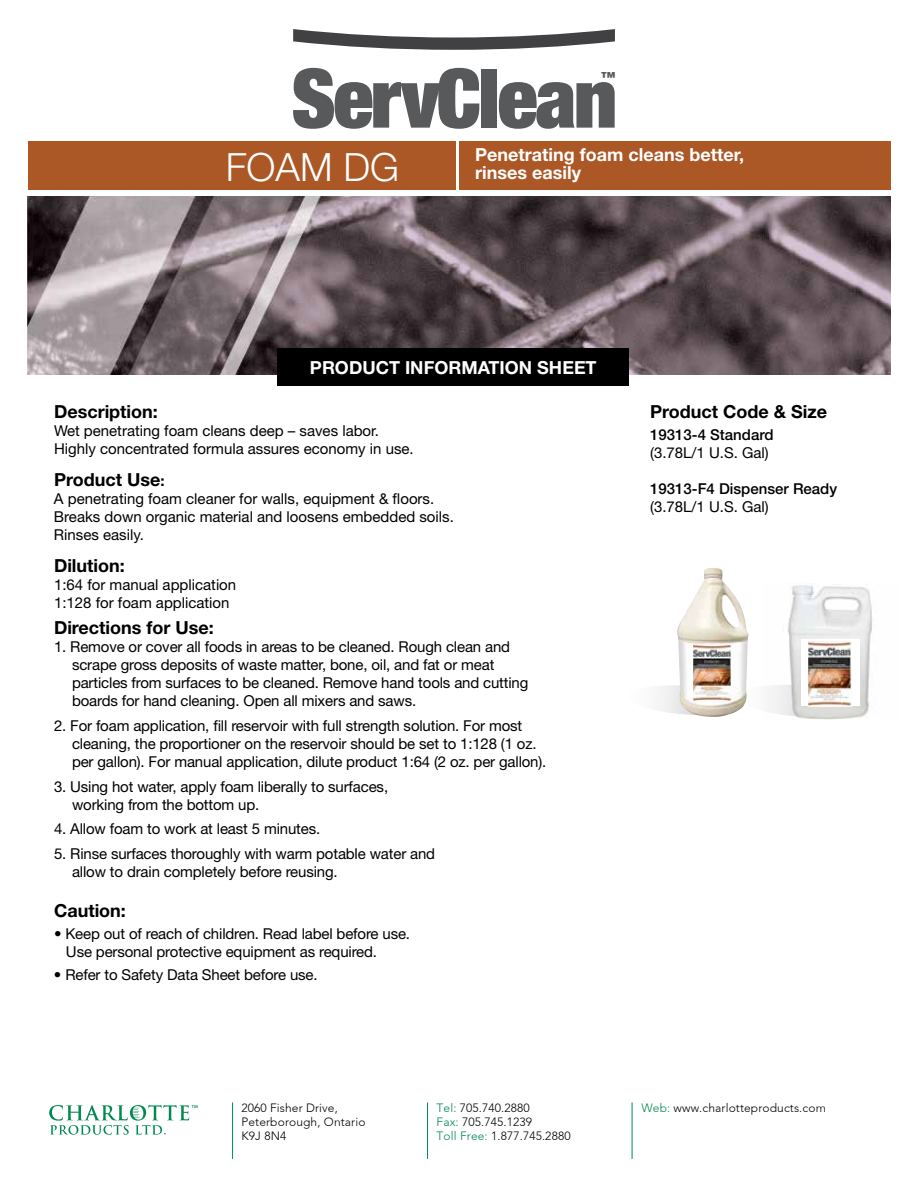
<style>
.page{position:relative;width:918px;height:1188px;background:#fff}
.page>*{position:absolute;margin:0;border:0;box-sizing:border-box;transform-origin:0 0}
.t1{font:900 condensed 82.05px "Helvetica Neue LT Std";letter-spacing:-.025em;color:#58595b}
.t2{font:300 39px "Helvetica Neue LT Std";color:#fff}
.t3{font:700 18px "Helvetica Neue LT Std";color:#000}
.t4{font:700 18px/18px "Helvetica Neue LT Std";color:#fff}
.t5{font:15px/18px "Helvetica Neue LT Std";letter-spacing:-.01em;color:#000}
.t6{font:500 15px "Helvetica Neue LT Std";color:#000}
.t7{font:900 condensed 13.95px "Helvetica Neue LT Std";color:#58595b}
.t8{font:300 12px/14.4px "Avenir";letter-spacing:.01em;color:#000}
.s1{font-size:15px}
.s2{color:#008a52}
</style>
<div class="page">
<svg style="left:293px;top:29px;width:322px;height:21px"></svg>
<hr style="left:632px;top:1102px;width:1px;height:57px;background:#008a52">
<hr style="left:427px;top:1102px;width:1px;height:57px;background:#008a52">
<hr style="left:232px;top:1102px;width:1px;height:57px;background:#008a52">
<svg style="left:49px;top:1105px;width:149px;height:30px"></svg>
<div style="left:28px;top:141px;width:863px;height:48px;background:#ab5726"></div>
<hr style="left:456px;top:137px;width:3px;height:54px;background:#fff">
<img style="left:28px;top:197px;width:863px;height:178px">
<div style="left:278px;top:349px;width:351px;height:37px;background:#000"></div>
<img style="left:788px;top:584px;width:84px;height:136px">
<div style="left:801px;top:640px;width:59px;height:66px;background:#fff"></div>
<svg style="left:659px;top:684px;width:210px;height:35px"></svg>
<img style="left:677px;top:568px;width:72px;height:149px">
<img style="left:808px;top:642px;width:43px;height:64px">
<img style="left:693px;top:644px;width:38px;height:57px">
<h1 class="t1" style="left:292px;top:46px;width:327px">ServClean</h1>
<p class="t7" style="left:601px;top:68px;width:15px">™</p>
<h2 class="t2" style="left:226px;top:143px;width:175px">FOAM DG</h2>
<p class="t4" style="left:475px;top:145px;width:270px">Penetrating foam cleans better, rinses easily</p>
<p class="t4" style="left:310px;top:359px;width:288px">PRODUCT INFORMATION SHEET</p>
<p class="t3" style="left:54px;top:400px;width:105px">Description:</p>
<p class="t5" style="left:54px;top:421px;width:361px">Wet penetrating foam cleans deep – saves labor.<br>Highly concentrated formula assures economy in use.</p>
<p class="t3" style="left:54px;top:468px;width:112px">Product Use<span class="s1">:</span></p>
<p class="t5" style="left:54px;top:489px;width:401px">A penetrating foam cleaner for walls, equipment &amp; floors.<br>Breaks down organic material and loosens embedded soils.<br>Rinses easily.</p>
<p class="t3" style="left:54px;top:555px;width:72px">Dilution:</p>
<p class="t5" style="left:54px;top:576px;width:184px">1:64 for manual application<br>1:128 for foam application</p>
<p class="t3" style="left:54px;top:617px;width:161px">Directions for Use:</p>
<p class="t5" style="left:72px;top:638px;width:458px;text-indent:-18px">1. Remove or cover all foods in areas to be cleaned. Rough clean and scrape gross deposits of waste matter, bone, oil, and fat or meat particles from surfaces to be cleaned. Remove hand tools and cutting boards for hand cleaning. Open all mixers and saws.</p>
<p class="t5" style="left:72px;top:716px;width:476px;text-indent:-18px">2. For foam application, fill reservoir with full strength solution. For most cleaning, the proportioner on the reservoir should be set to 1:128 (1 oz. per gallon). For manual application, dilute product 1:64 (2 oz. per gallon).</p>
<p class="t5" style="left:72px;top:777px;width:318px;text-indent:-18px">3. Using hot water, apply foam liberally to surfaces, working from the bottom up.</p>
<p class="t5" style="left:54px;top:820px;width:268px">4. Allow foam to work at least 5 minutes.</p>
<p class="t5" style="left:72px;top:845px;width:365px;text-indent:-18px">5. Rinse surfaces thoroughly with warm potable water and allow to drain completely before reusing.</p>
<p class="t3" style="left:54px;top:899px;width:73px">Caution:</p>
<p class="t5" style="left:66px;top:925px;width:346px;text-indent:-12px">• Keep out of reach of children. Read label before use.<br>Use personal protective equipment as required.</p>
<p class="t5" style="left:54px;top:965px;width:265px">• Refer to Safety Data Sheet before use.</p>
<p class="t3" style="left:650px;top:400px;width:179px">Product Code &amp; Size</p>
<p class="t6" style="left:650px;top:426px;width:125px">19313-4 Standard</p>
<p class="t5" style="left:650px;top:444px;width:120px">(3.78L/1 U.S. Gal)</p>
<p class="t6" style="left:650px;top:480px;width:189px">19313-F4 Dispenser Ready</p>
<p class="t5" style="left:650px;top:498px;width:120px">(3.78L/1 U.S. Gal)</p>
<p class="t8" style="left:241px;top:1100px;width:126px">2060 Fisher Drive,<br>Peterborough, Ontario<br>K9J 8N4</p>
<p class="t8" style="left:437px;top:1100px;width:136px"><span class="s2">Tel:</span> 705.740.2880<br><span class="s2">Fax:</span> 705.745.1239<br><span class="s2">Toll Free:</span> 1.877.745.2880</p>
<p class="t8" style="left:641px;top:1100px;width:186px"><span class="s2">Web:</span> www.charlotteproducts.com</p>
</div>
